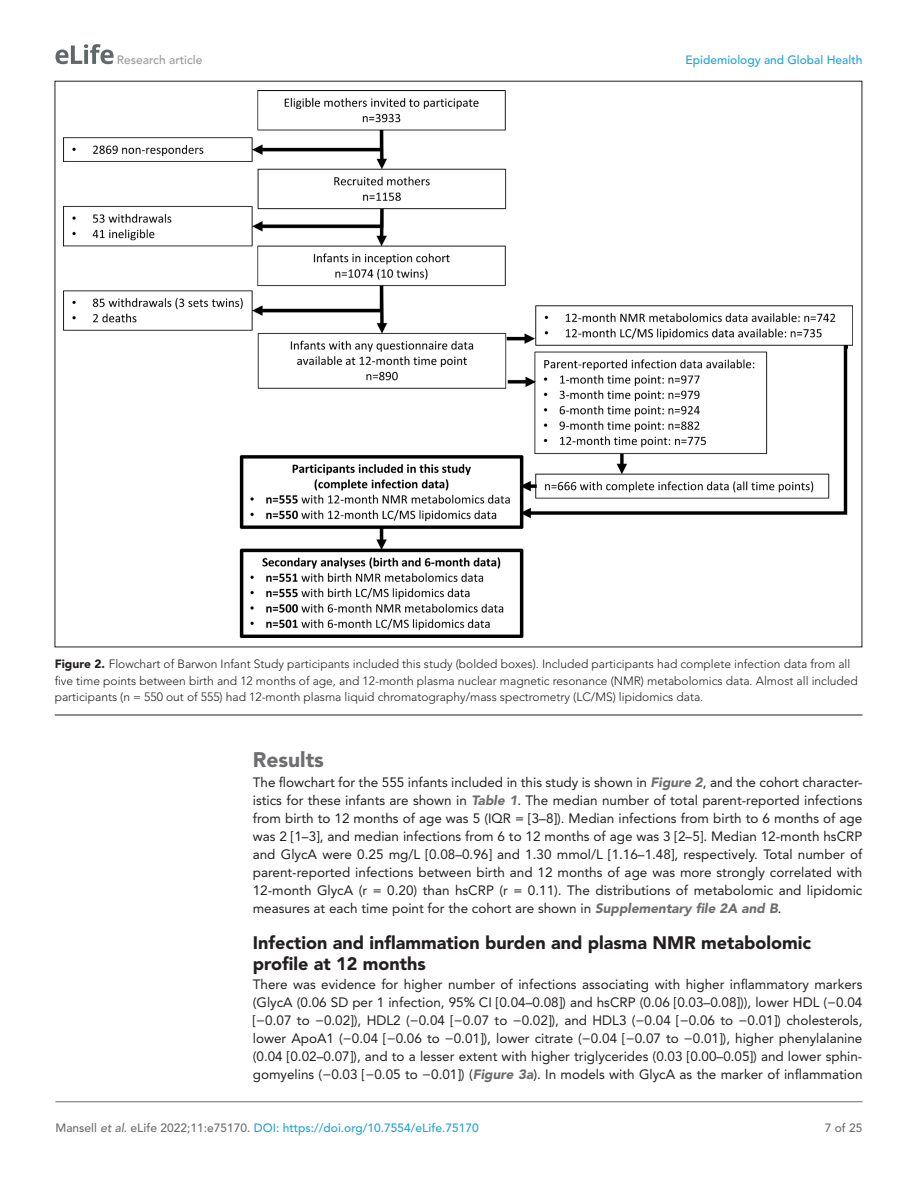
<style>
.page{position:relative;width:918px;height:1188px;background:#fff}
.page>*{position:absolute;margin:0;border:0;box-sizing:border-box;transform-origin:0 0}
.t1{font:900 21px "Avenir LT Std";color:#6e6e70}
.t2{font:900 18px/21px "Avenir LT Std";color:#231f20}
.t3{font:13.5px/18px "Avenir LT Std";color:#231f20;text-align:justify}
.t4{font:300 12px/16.5px "Avenir LT Std";color:#231f20}
.t5{font:500 12px "Avenir LT Std";color:#1ea4d7}
.t6{font:500 12px "Avenir LT Std";color:#9a9a9a}
.t7{font:500 12px "Avenir LT Std";color:#6e6e70}
.s1{font-weight:900}
.s2{font-weight:900;font-style:italic;color:#6e6e70}
.s3{color:#6e6e70}
.s4{font-style:italic;color:#6e6e70}
</style>
<div class="page">
<svg style="left:55px;top:44px;width:59px;height:20px"></svg>
<hr style="left:56px;top:1101px;width:806px;height:1px;background:#6e6e70">
<hr style="left:55px;top:715px;width:807px;height:1px;background:#231f20">
<img style="left:64px;top:90px;width:789px;height:548px">
<p class="t6" style="left:117px;top:53px;width:87px">Research article</p>
<p class="t5" style="left:686px;top:53px;width:178px">Epidemiology and Global Health</p>
<p class="t4" style="left:55px;top:656px;width:805px"><span class="s1">Figure 2.</span> Flowchart of Barwon Infant Study participants included this study (bolded boxes). Included participants had complete infection data from all five time points between birth and 12 months of age, and 12-month plasma nuclear magnetic resonance (NMR) metabolomics data. Almost all included participants (n = 550 out of 555) had 12-month plasma liquid chromatography/mass spectrometry (LC/MS) lipidomics data.</p>
<h1 class="t1" style="left:253px;top:747px;width:73px">Results</h1>
<p class="t3" style="left:253px;top:773px;width:611px">The flowchart for the 555 infants included in this study is shown in <span class="s2">Figure 2</span>, and the cohort character&shy;istics for these infants are shown in <span class="s2">Table 1</span>. The median number of total parent-reported infections from birth to 12 months of age was 5 (IQR = [3–8]). Median infections from birth to 6 months of age was 2 [1–3], and median infections from 6 to 12 months of age was 3 [2–5]. Median 12-month hsCRP and GlycA were 0.25 mg/L [0.08–0.96] and 1.30 mmol/L [1.16–1.48], respectively. Total number of parent-reported infections between birth and 12 months of age was more strongly correlated with 12-month GlycA (r = 0.20) than hsCRP (r = 0.11). The distributions of metabolomic and lipidomic measures at each time point for the cohort are shown in <span class="s2">Supplementary file 2A and B</span>.</p>
<h2 class="t2" style="left:253px;top:932px;width:560px">Infection and inflammation burden and plasma NMR metabolomic profile at 12 months</h2>
<p class="t3" style="left:253px;top:976px;width:611px">There was evidence for higher number of infections associating with higher inflammatory markers (GlycA (0.06 SD per 1 infection, 95% CI [0.04–0.08]) and hsCRP (0.06 [0.03–0.08])), lower HDL (−0.04 [−0.07 to −0.02]), HDL2 (−0.04 [−0.07 to −0.02]), and HDL3 (−0.04 [−0.06 to −0.01]) cholesterols, lower ApoA1 (−0.04 [−0.06 to −0.01]), lower citrate (−0.04 [−0.07 to −0.01]), higher phenylalanine (0.04 [0.02–0.07]), and to a lesser extent with higher triglycerides (0.03 [0.00–0.05]) and lower sphin&shy;gomyelins (−0.03 [−0.05 to −0.01]) (<span class="s2">Figure 3a</span>). In models with GlycA as the marker of inflammation</p>
<p class="t5" style="left:56px;top:1121px;width:425px"><span class="s3">Mansell</span> <span class="s4">et al</span><span class="s3">. eLife 2022;11:e75170.</span> DOI: https://doi.org/10.7554/eLife.75170</p>
<p class="t7" style="left:825px;top:1121px;width:39px">7 of 25</p>
</div>
